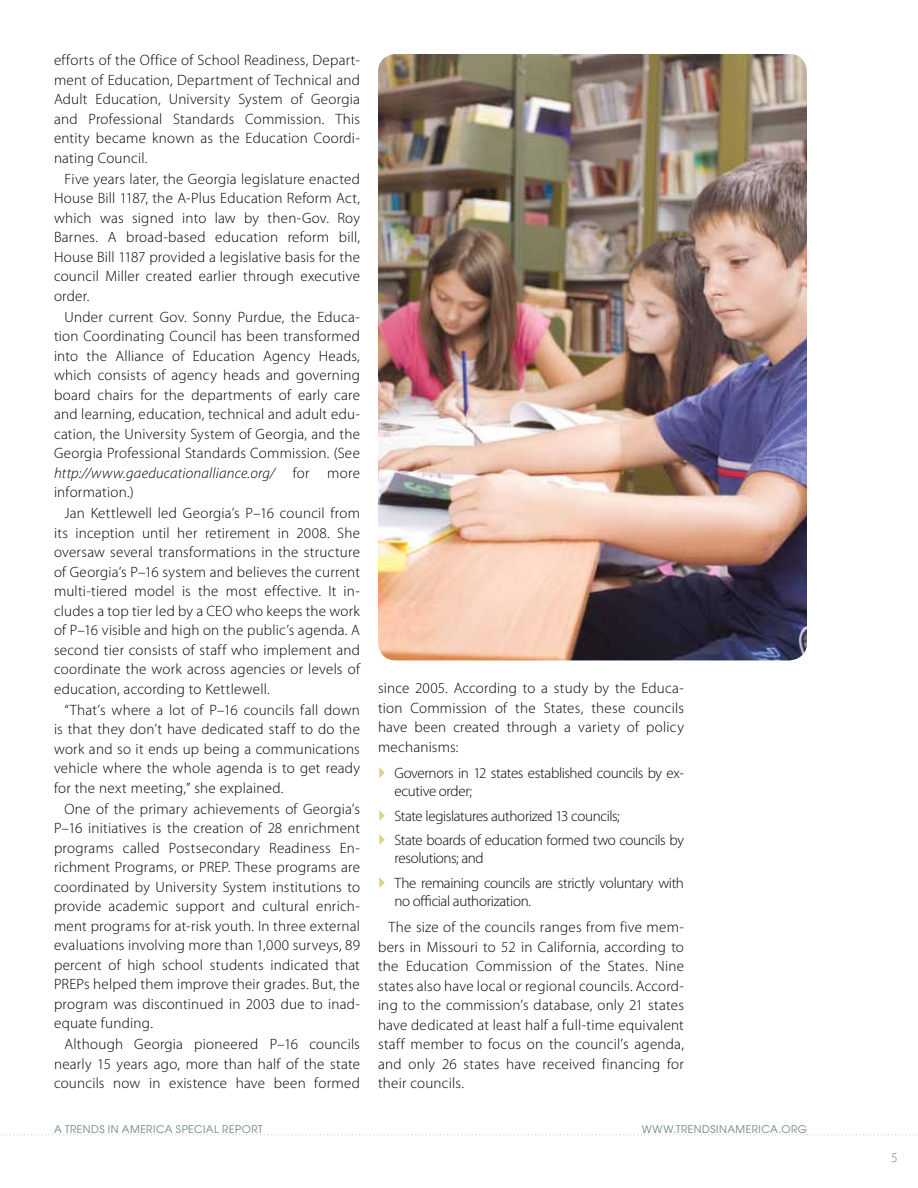
<style>
.page{position:relative;width:918px;height:1188px;background:#fff}
.page>*{position:absolute;margin:0;border:0;box-sizing:border-box;transform-origin:0 0}
.t1{font:300 15px/19.5px "Myriad Pro";letter-spacing:.015em;color:#000;text-align:justify}
.t2{font:300 15px/24.8px "Myriad Pro";letter-spacing:-.025em;color:#000}
.t3{font:300 13.5px "Myriad Pro";color:#678583}
.t4{font:10.5px "Avant Garde";letter-spacing:.05em;color:#678583}
.s1{font-style:italic}
</style>
<div class="page">
<svg style="left:2px;top:1134px;width:915px;height:1px"></svg>
<img style="left:378px;top:54px;width:429px;height:606px">
<p class="t1" style="left:54px;top:50px;width:308px">efforts of the Office of School Readiness, Depart&shy;ment of Education, Department of Technical and Adult Education, University System of Georgia and Professional Standards Commission. This entity became known as the Education Coordi&shy;nating Council.</p>
<p class="t1" style="left:54px;top:169px;width:308px;text-indent:10px">Five years later, the Georgia legislature enacted House Bill 1187, the A-Plus Education Reform Act, which was signed into law by then-Gov. Roy Barnes. A broad-based education reform bill, House Bill 1187 provided a legislative basis for the council Miller created earlier through executive order.</p>
<p class="t1" style="left:54px;top:307px;width:308px;text-indent:10px">Under current Gov. Sonny Purdue, the Educa&shy;tion Coordinating Council has been transformed into the Alliance of Education Agency Heads, which consists of agency heads and governing board chairs for the departments of early care and learning, education, technical and adult edu&shy;cation, the University System of Georgia, and the Georgia Professional Standards Commission. (See <span class="s1">http://www.gaeducationalliance.org/</span> for more information.)</p>
<p class="t1" style="left:54px;top:503px;width:308px;text-indent:10px">Jan Kettlewell led Georgia’s P–16 council from its inception until her retirement in 2008. She oversaw several transformations in the structure of Georgia’s P–16 system and believes the current multi-tiered model is the most effective. It in&shy;cludes a top tier led by a CEO who keeps the work of P–16 visible and high on the public’s agenda. A second tier consists of staff who implement and coordinate the work across agencies or levels of education, according to Kettlewell.</p>
<p class="t1" style="left:54px;top:700px;width:307px;text-indent:10px">“That’s where a lot of P–16 councils fall down is that they don’t have dedicated staff to do the work and so it ends up being a communications vehicle where the whole agenda is to get ready for the next meeting,” she explained.</p>
<p class="t1" style="left:54px;top:799px;width:308px;text-indent:10px">One of the primary achievements of Georgia’s P–16 initiatives is the creation of 28 enrichment programs called Postsecondary Readiness En&shy;richment Programs, or PREP. These programs are coordinated by University System institutions to provide academic support and cultural enrich&shy;ment programs for at-risk youth. In three external evaluations involving more than 1,000 surveys, 89 percent of high school students indicated that PREPs helped them improve their grades. But, the program was discontinued in 2003 due to inad&shy;equate funding.</p>
<p class="t1" style="left:54px;top:1034px;width:307px;text-indent:10px">Although Georgia pioneered P–16 councils nearly 15 years ago, more than half of the state councils now in existence have been formed</p>
<p class="t1" style="left:378px;top:678px;width:307px">since 2005. According to a study by the Educa&shy;tion Commission of the States, these councils have been created through a variety of policy mechanisms:</p>
<p class="t2" style="left:394px;top:764px;width:291px;line-height:18px">Governors in 12 states established councils by ex&shy;ecutive order;</p>
<p class="t2" style="left:394px;top:803px;width:291px">State legislatures authorized 13 councils;<br>State boards of education formed two councils by</p>
<p class="t2" style="left:394px;top:846px;width:291px">resolutions; and<br>The remaining councils are strictly voluntary with</p>
<p class="t1" style="left:388px;top:888px;width:297px;line-height:26.2px;text-indent:6px">no official authorization.<br>The size of the councils ranges from five mem-</p>
<p class="t1" style="left:378px;top:937px;width:308px">bers in Missouri to 52 in California, according to the Education Commission of the States. Nine states also have local or regional councils. Accord&shy;ing to the commission’s database, only 21 states have dedicated at least half a full-time equivalent staff member to focus on the council’s agenda, and only 26 states have received financing for their councils.</p>
<p class="t4" style="left:54px;top:1123px;width:208px">A TRENDS IN AMERICA SPECIAL REPORT</p>
<p class="t4" style="left:642px;top:1123px;width:165px">WWW.TRENDSINAMERICA.ORG</p>
<p class="t3" style="left:891px;top:1150px;width:8px">5</p>
</div>
